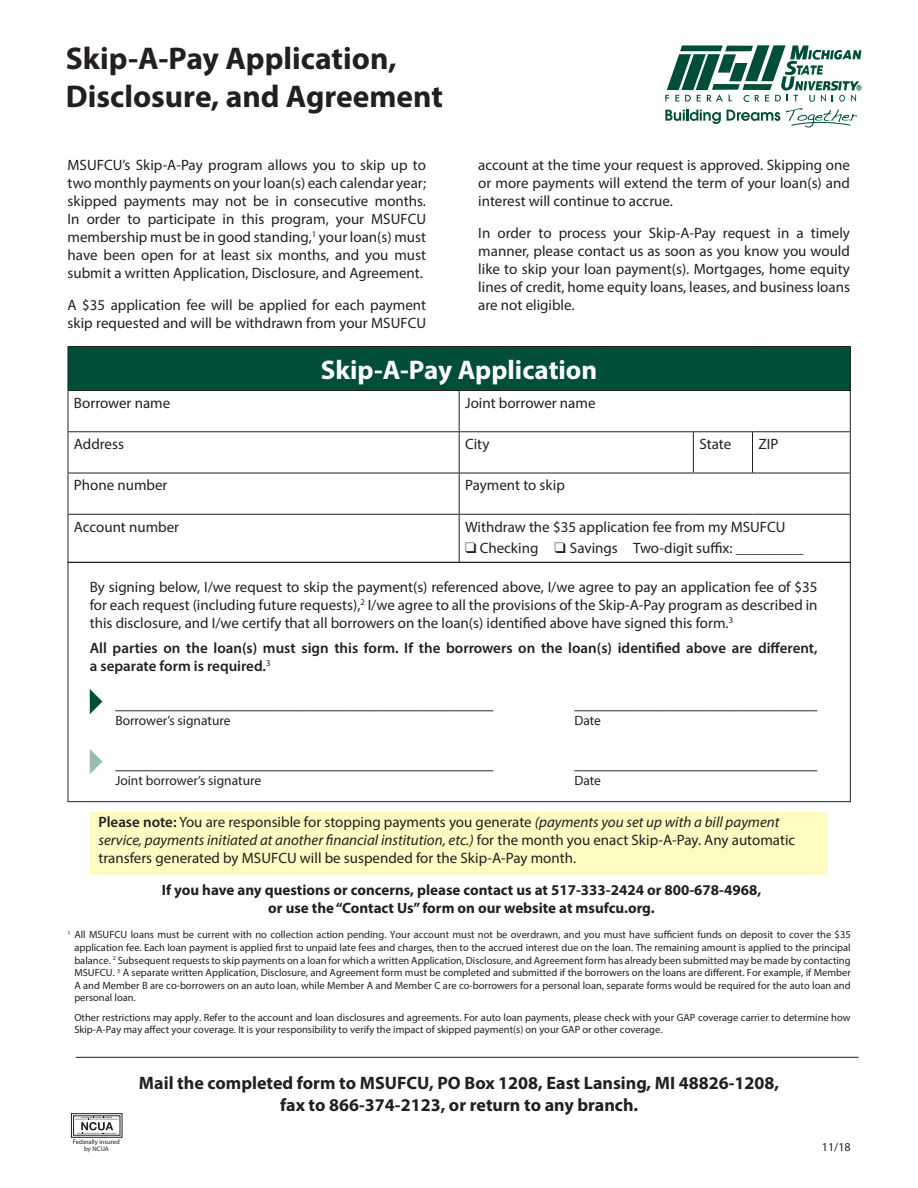
<style>
.page{position:relative;width:918px;height:1188px;background:#fff}
.page>*{position:absolute;margin:0;border:0;box-sizing:border-box;transform-origin:0 0}
.t1{font:700 31.5px/37.8px "Myriad Pro";color:#231f20}
.t2{font:700 27px "Myriad Pro";color:#fff}
.t3{font:18px "Myriad Pro";color:#231f20}
.t4{font:700 18px/21.6px "Myriad Pro";color:#231f20;text-align:center}
.t5{font:15px/18px "Myriad Pro";color:#231f20;text-align:justify}
.t6{font:700 15px/18px "Myriad Pro";color:#231f20;text-align:center}
.t7{font:600 15px/18px "Myriad Pro";color:#231f20}
.t8{font:13.5px "Myriad Pro";color:#231f20}
.t9{font:12px "Myriad Pro";color:#231f20}
.t10{font:10.5px/12.6px "Myriad Pro";color:#231f20;text-align:justify}
.t11{font:6.6px/6.6px "Myriad Pro";color:#231f20;text-align:center}
.s1{font-weight:600}
.s2{font-style:italic}
</style>
<div class="page">
<div style="left:90px;top:812px;width:738px;height:63px;background:#fffac1"></div>
<div style="left:68px;top:346px;width:782px;height:45px;background:#004e38"></div>
<hr style="left:68px;top:346px;width:391px;height:1px;background:#231f20">
<hr style="left:68px;top:347px;width:1px;height:43px;background:#231f20">
<hr style="left:459px;top:346px;width:234px;height:1px;background:#231f20">
<hr style="left:693px;top:346px;width:59px;height:1px;background:#231f20">
<hr style="left:752px;top:346px;width:99px;height:1px;background:#231f20">
<hr style="left:850px;top:347px;width:1px;height:43px;background:#231f20">
<hr style="left:68px;top:390px;width:391px;height:1px;background:#231f20">
<hr style="left:68px;top:391px;width:1px;height:40px;background:#231f20">
<hr style="left:459px;top:390px;width:234px;height:1px;background:#231f20">
<hr style="left:459px;top:391px;width:1px;height:40px;background:#231f20">
<hr style="left:693px;top:390px;width:59px;height:1px;background:#231f20">
<hr style="left:752px;top:390px;width:99px;height:1px;background:#231f20">
<hr style="left:850px;top:391px;width:1px;height:40px;background:#231f20">
<hr style="left:68px;top:431px;width:391px;height:1px;background:#231f20">
<hr style="left:68px;top:432px;width:1px;height:41px;background:#231f20">
<hr style="left:459px;top:431px;width:234px;height:1px;background:#231f20">
<hr style="left:459px;top:432px;width:1px;height:41px;background:#231f20">
<hr style="left:693px;top:431px;width:59px;height:1px;background:#231f20">
<hr style="left:693px;top:432px;width:1px;height:41px;background:#231f20">
<hr style="left:752px;top:431px;width:99px;height:1px;background:#231f20">
<hr style="left:752px;top:432px;width:1px;height:41px;background:#231f20">
<hr style="left:850px;top:432px;width:1px;height:41px;background:#231f20">
<hr style="left:68px;top:473px;width:391px;height:1px;background:#231f20">
<hr style="left:68px;top:473px;width:1px;height:41px;background:#231f20">
<hr style="left:459px;top:473px;width:234px;height:1px;background:#231f20">
<hr style="left:459px;top:473px;width:1px;height:41px;background:#231f20">
<hr style="left:693px;top:473px;width:59px;height:1px;background:#231f20">
<hr style="left:752px;top:473px;width:99px;height:1px;background:#231f20">
<hr style="left:850px;top:473px;width:1px;height:41px;background:#231f20">
<hr style="left:68px;top:514px;width:391px;height:1px;background:#231f20">
<hr style="left:68px;top:515px;width:1px;height:47px;background:#231f20">
<hr style="left:459px;top:514px;width:234px;height:1px;background:#231f20">
<hr style="left:459px;top:515px;width:1px;height:47px;background:#231f20">
<hr style="left:693px;top:514px;width:59px;height:1px;background:#231f20">
<hr style="left:752px;top:514px;width:99px;height:1px;background:#231f20">
<hr style="left:850px;top:515px;width:1px;height:47px;background:#231f20">
<svg style="left:665px;top:110px;width:56px;height:14px"></svg>
<svg style="left:727px;top:110px;width:53px;height:11px"></svg>
<svg style="left:786px;top:108px;width:71px;height:20px"></svg>
<svg style="left:665px;top:45px;width:197px;height:57px"></svg>
<div style="left:68px;top:562px;width:783px;height:240px;border:1px solid #231f20"></div>
<svg style="left:90px;top:689px;width:12px;height:25px"></svg>
<svg style="left:90px;top:749px;width:12px;height:25px"></svg>
<hr style="left:76px;top:1057px;width:783px;height:1px;background:#231f20">
<div style="left:71px;top:1114px;width:51px;height:23px;background:#696767"></div>
<div style="left:71px;top:1113px;width:51px;height:24px;border:1px solid #231f20"></div>
<div style="left:73px;top:1116px;width:47px;height:20px;border:1px solid #231f20"></div>
<svg style="left:75px;top:1117px;width:44px;height:18px"></svg>
<p class="t1" style="left:66px;top:38px;width:379px">Skip-A-Pay Application,<br>Disclosure, and Agreement</p>
<p class="t5" style="left:68px;top:156px;width:360px">MSUFCU’s Skip-A-Pay program allows you to skip up to two monthly payments on your loan(s) each calendar year; skipped payments may not be in consecutive months.<br>In order to participate in this program, your MSUFCU membership must be in good standing,<sup>1</sup> your loan(s) must have been open for at least six months, and you must submit a written Application, Disclosure, and Agreement.</p>
<p class="t5" style="left:68px;top:295px;width:360px">A $35 application fee will be applied for each payment skip requested and will be withdrawn from your MSUFCU</p>
<p class="t5" style="left:478px;top:156px;width:373px">account at the time your request is approved. Skipping one or more payments will extend the term of your loan(s) and interest will continue to accrue.</p>
<p class="t5" style="left:478px;top:223px;width:373px">In order to process your Skip-A-Pay request in a timely manner, please contact us as soon as you know you would like to skip your loan payment(s). Mortgages, home equity lines of credit, home equity loans, leases, and business loans are not eligible.</p>
<p class="t2" style="left:321px;top:352px;width:278px">Skip-A-Pay Application</p>
<p class="t5" style="left:74px;top:393px;width:98px">Borrower name</p>
<p class="t5" style="left:465px;top:393px;width:132px">Joint borrower name</p>
<p class="t5" style="left:74px;top:435px;width:52px">Address</p>
<p class="t5" style="left:465px;top:435px;width:26px">City</p>
<p class="t5" style="left:699px;top:435px;width:33px">State</p>
<p class="t5" style="left:758px;top:435px;width:21px">ZIP</p>
<p class="t5" style="left:74px;top:476px;width:95px">Phone number</p>
<p class="t5" style="left:465px;top:476px;width:101px">Payment to skip</p>
<p class="t5" style="left:74px;top:517px;width:107px">Account number</p>
<p class="t5" style="left:465px;top:517px;width:322px">Withdraw the $35 application fee from my MSUFCU</p>
<p class="t5" style="left:465px;top:538px;width:340px">❑ Checking ❑ Savings Two-digit suffix: _________</p>
<p class="t5" style="left:90px;top:578px;width:729px">By signing below, I/we request to skip the payment(s) referenced above, I/we agree to pay an application fee of $35 for each request (including future requests),<sup>2</sup> I/we agree to all the provisions of the Skip-A-Pay program as described in this disclosure, and I/we certify that all borrowers on the loan(s) identified above have signed this form.<sup>3</sup></p>
<p class="t7" style="left:90px;top:639px;width:729px">All parties on the loan(s) must sign this form. If the borrowers on the loan(s) identified above are different, a separate form is required.<sup>3</sup></p>
<p class="t3" style="left:115px;top:692px;width:379px">__________________________________________</p>
<p class="t3" style="left:574px;top:692px;width:245px">___________________________</p>
<p class="t8" style="left:115px;top:713px;width:117px">Borrower’s signature</p>
<p class="t8" style="left:574px;top:713px;width:28px">Date</p>
<p class="t3" style="left:115px;top:752px;width:379px">__________________________________________</p>
<p class="t3" style="left:574px;top:752px;width:245px">___________________________</p>
<p class="t8" style="left:115px;top:772px;width:147px">Joint borrower’s signature</p>
<p class="t8" style="left:574px;top:772px;width:28px">Date</p>
<p class="t5" style="left:98px;top:812px;width:698px;text-align:left"><span class="s1">Please note:</span> You are responsible for stopping payments you generate <span class="s2">(payments you set up with a bill payment service, payments initiated at another financial institution, etc.)</span> for the month you enact Skip-A-Pay. Any automatic transfers generated by MSUFCU will be suspended for the Skip-A-Pay month.</p>
<p class="t6" style="left:162px;top:881px;width:601px">If you have any questions or concerns, please contact us at 517-333-2424 or 800-678-4968, or use the “Contact Us” form on our website at msufcu.org.</p>
<p class="t10" style="left:74px;top:928px;width:778px;text-indent:-7px"><sup>1</sup> All MSUFCU loans must be current with no collection action pending. Your account must not be overdrawn, and you must have sufficient funds on deposit to cover the $35 application fee. Each loan payment is applied first to unpaid late fees and charges, then to the accrued interest due on the loan. The remaining amount is applied to the principal balance. <sup>2</sup> Subsequent requests to skip payments on a loan for which a written Application, Disclosure, and Agreement form has already been submitted may be made by contacting MSUFCU. <sup>3</sup> A separate written Application, Disclosure, and Agreement form must be completed and submitted if the borrowers on the loans are different. For example, if Member A and Member B are co-borrowers on an auto loan, while Member A and Member C are co-borrowers for a personal loan, separate forms would be required for the auto loan and personal loan.</p>
<p class="t10" style="left:74px;top:1011px;width:778px">Other restrictions may apply. Refer to the account and loan disclosures and agreements. For auto loan payments, please check with your GAP coverage carrier to determine how<br>Skip-A-Pay may affect your coverage. It is your responsibility to verify the impact of skipped payment(s) on your GAP or other coverage.</p>
<p class="t4" style="left:139px;top:1072px;width:642px">Mail the completed form to MSUFCU, PO Box 1208, East Lansing, MI 48826-1208, fax to 866-374-2123, or return to any branch.</p>
<p class="t11" style="left:73px;top:1139px;width:49px">Federally insured by NCUA</p>
<p class="t9" style="left:822px;top:1139px;width:30px">11/18</p>
</div>
